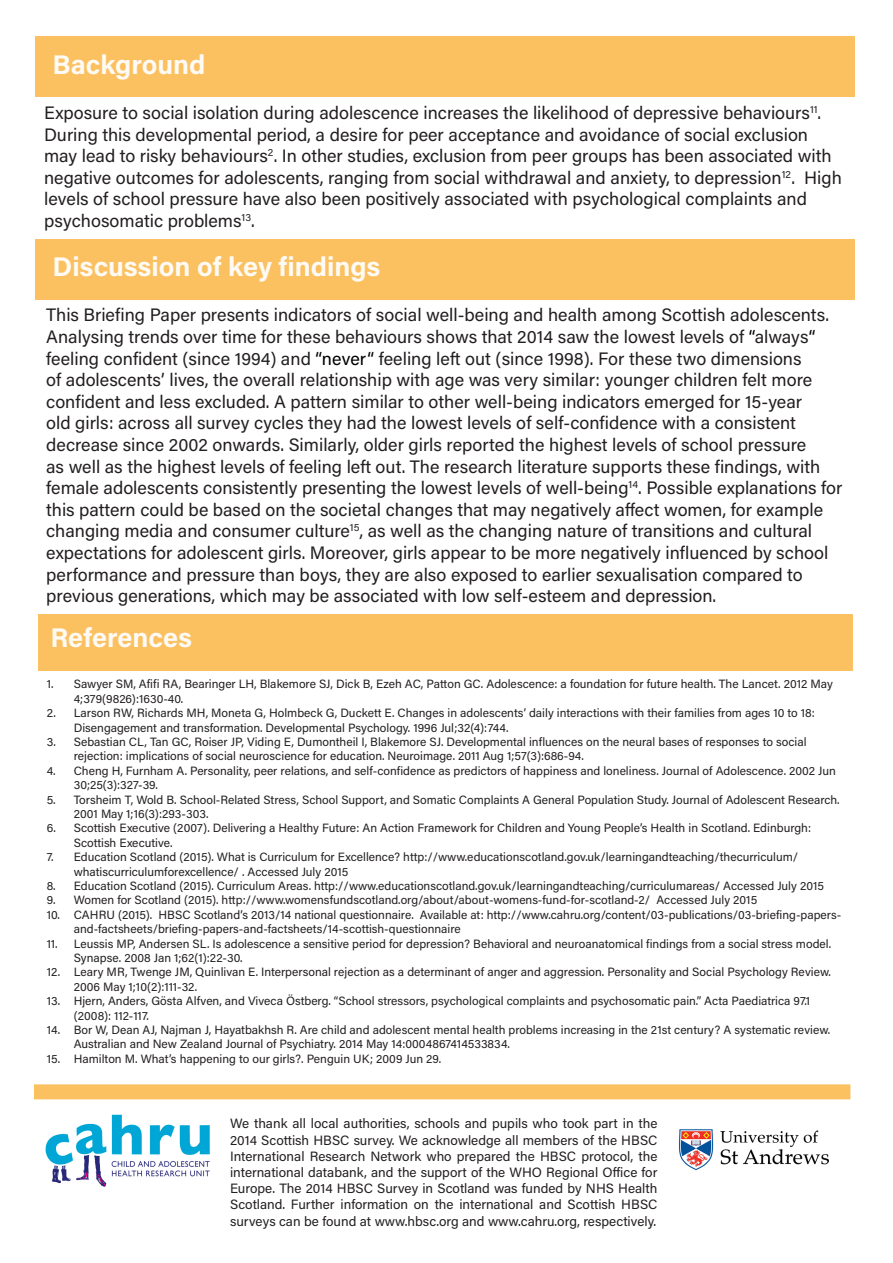
<style>
.page{position:relative;width:893px;height:1263px;background:#fff}
.page>*{position:absolute;margin:0;border:0;box-sizing:border-box;transform-origin:0 0}
.t1{font:700 27px "Acumin Pro";color:#fefaf4}
.t2{font:18px/21.6px "Acumin Pro";color:#231f20}
.t3{font:13.5px/16.2px "Acumin Pro";color:#231f20;text-align:justify}
.t4{font:12px/14.4px "Acumin Pro";color:#231f20}
.s1{color:#000003}
</style>
<div class="page">
<div style="left:36px;top:37px;width:819px;height:60px;background:#fbc060"></div>
<div style="left:36px;top:239px;width:819px;height:61px;background:#fbc060"></div>
<div style="left:38px;top:614px;width:814px;height:57px;background:#fbc060"></div>
<img style="left:679px;top:1129px;width:150px;height:42px">
<img style="left:45px;top:1114px;width:165px;height:73px">
<div style="left:34px;top:1084px;width:816px;height:15px;background:#fbc05f"></div>
<p class="t1" style="left:53px;top:45px;width:154px">Background</p>
<p class="t2" style="left:44px;top:101px;width:799px">Exposure to social isolation during adolescence increases the likelihood of depressive behaviours<sup>11</sup>.<br>During this developmental period, a desire for peer acceptance and avoidance of social exclusion may lead to risky behaviours<sup>2</sup>. In other studies, exclusion from peer groups has been associated with negative outcomes for adolescents, ranging from social withdrawal and anxiety, to depression<sup>12</sup>. High levels of school pressure have also been positively associated with psychological complaints and psychosomatic problems<sup>13</sup>.</p>
<p class="t1" style="left:53px;top:247px;width:329px">Discussion of key findings</p>
<p class="t2" style="left:46px;top:304px;width:798px">This Briefing Paper presents indicators of social well-being and health among Scottish adolescents.<br>Analysing trends over time for these behaviours shows that 2014 saw the lowest levels of <span class="s1">“</span>always<span class="s1">“ </span>feeling confident (since 1994) and <span class="s1">“never“</span> feeling left out (since 1998). For these two dimensions<br>of adolescents’ lives, the overall relationship with age was very similar: younger children felt more confident and less excluded. A pattern similar to other well-being indicators emerged for 15-year<br>old girls: across all survey cycles they had the lowest levels of self-confidence with a consistent decrease since 2002 onwards. Similarly, older girls reported the highest levels of school pressure<br>as well as the highest levels of feeling left out. The research literature supports these findings, with female adolescents consistently presenting the lowest levels of well-being<sup>14</sup>. Possible explanations for this pattern could be based on the societal changes that may negatively affect women, for example changing media and consumer culture<sup>15</sup>, as well as the changing nature of transitions and cultural expectations for adolescent girls. Moreover, girls appear to be more negatively influenced by school performance and pressure than boys, they are also exposed to earlier sexualisation compared to previous generations, which may be associated with low self-esteem and depression.</p>
<p class="t1" style="left:50px;top:619px;width:143px">References</p>
<p class="t4" style="left:74px;top:676px;width:760px;text-indent:-27px">1. Sawyer SM, Afifi RA, Bearinger LH, Blakemore SJ, Dick B, Ezeh AC, Patton GC. Adolescence: a foundation for future health. The Lancet. 2012 May<br>4;379(9826):1630-40.</p>
<p class="t4" style="left:74px;top:705px;width:743px;text-indent:-27px">2. Larson RW, Richards MH, Moneta G, Holmbeck G, Duckett E. Changes in adolescents’ daily interactions with their families from ages 10 to 18:<br>Disengagement and transformation. Developmental Psychology. 1996 Jul;32(4):744.</p>
<p class="t4" style="left:74px;top:734px;width:734px;text-indent:-27px">3. Sebastian CL, Tan GC, Roiser JP, Viding E, Dumontheil I, Blakemore SJ. Developmental influences on the neural bases of responses to social rejection: implications of social neuroscience for education. Neuroimage. 2011 Aug 1;57(3):686-94.</p>
<p class="t4" style="left:74px;top:763px;width:764px;text-indent:-27px">4. Cheng H, Furnham A. Personality, peer relations, and self-confidence as predictors of happiness and loneliness. Journal of Adolescence. 2002 Jun<br>30;25(3):327-39.</p>
<p class="t4" style="left:74px;top:792px;width:767px;text-indent:-27px">5. Torsheim T, Wold B. School-Related Stress, School Support, and Somatic Complaints A General Population Study. Journal of Adolescent Research.<br>2001 May 1;16(3):293-303.</p>
<p class="t4" style="left:74px;top:820px;width:739px;text-indent:-27px">6. Scottish Executive (2007). Delivering a Healthy Future: An Action Framework for Children and Young People’s Health in Scotland. Edinburgh:<br>Scottish Executive.</p>
<p class="t4" style="left:74px;top:849px;width:726px;text-indent:-27px">7. Education Scotland (2015). What is Curriculum for Excellence? http://www.educationscotland.gov.uk/learningandteaching/thecurriculum/ whatiscurriculumforexcellence/ . Accessed July 2015</p>
<p class="t4" style="left:47px;top:878px;width:779px">8. Education Scotland (2015). Curriculum Areas. http://www.educationscotland.gov.uk/learningandteaching/curriculumareas/ Accessed July 2015</p>
<p class="t4" style="left:47px;top:892px;width:712px">9. Women for Scotland (2015). http://www.womensfundscotland.org/about/about-womens-fund-for-scotland-2/ Accessed July 2015</p>
<p class="t4" style="left:74px;top:907px;width:769px;text-indent:-27px">10. CAHRU (2015). HBSC Scotland’s 2013/14 national questionnaire. Available at: http://www.cahru.org/content/03-publications/03-briefing-papers&shy;and-factsheets/briefing-papers-and-factsheets/14-scottish-questionnaire</p>
<p class="t4" style="left:74px;top:936px;width:759px;text-indent:-27px">11. Leussis MP, Andersen SL. Is adolescence a sensitive period for depression? Behavioral and neuroanatomical findings from a social stress model.<br>Synapse. 2008 Jan 1;62(1):22-30.</p>
<p class="t4" style="left:74px;top:964px;width:759px;text-indent:-27px">12. Leary MR, Twenge JM, Quinlivan E. Interpersonal rejection as a determinant of anger and aggression. Personality and Social Psychology Review.<br>2006 May 1;10(2):111-32.</p>
<p class="t4" style="left:74px;top:993px;width:738px;text-indent:-27px">13. Hjern, Anders, Gösta Alfven, and Viveca Östberg. “School stressors, psychological complaints and psychosomatic pain.” Acta Paediatrica 97.1 (2008): 112-117.</p>
<p class="t4" style="left:74px;top:1022px;width:758px;text-indent:-27px">14. Bor W, Dean AJ, Najman J, Hayatbakhsh R. Are child and adolescent mental health problems increasing in the 21st century? A systematic review.<br>Australian and New Zealand Journal of Psychiatry. 2014 May 14:0004867414533834.</p>
<p class="t4" style="left:47px;top:1051px;width:396px">15. Hamilton M. What’s happening to our girls?. Penguin UK; 2009 Jun 29.</p>
<p class="t3" style="left:230px;top:1115px;width:429px">We thank all local authorities, schools and pupils who took part in the 2014 Scottish HBSC survey. We acknowledge all members of the HBSC International Research Network who prepared the HBSC protocol, the international databank, and the support of the WHO Regional Office for Europe. The 2014 HBSC Survey in Scotland was funded by NHS Health Scotland. Further information on the international and Scottish HBSC surveys can be found at www.hbsc.org and www.cahru.org, respectively.</p>
</div>
